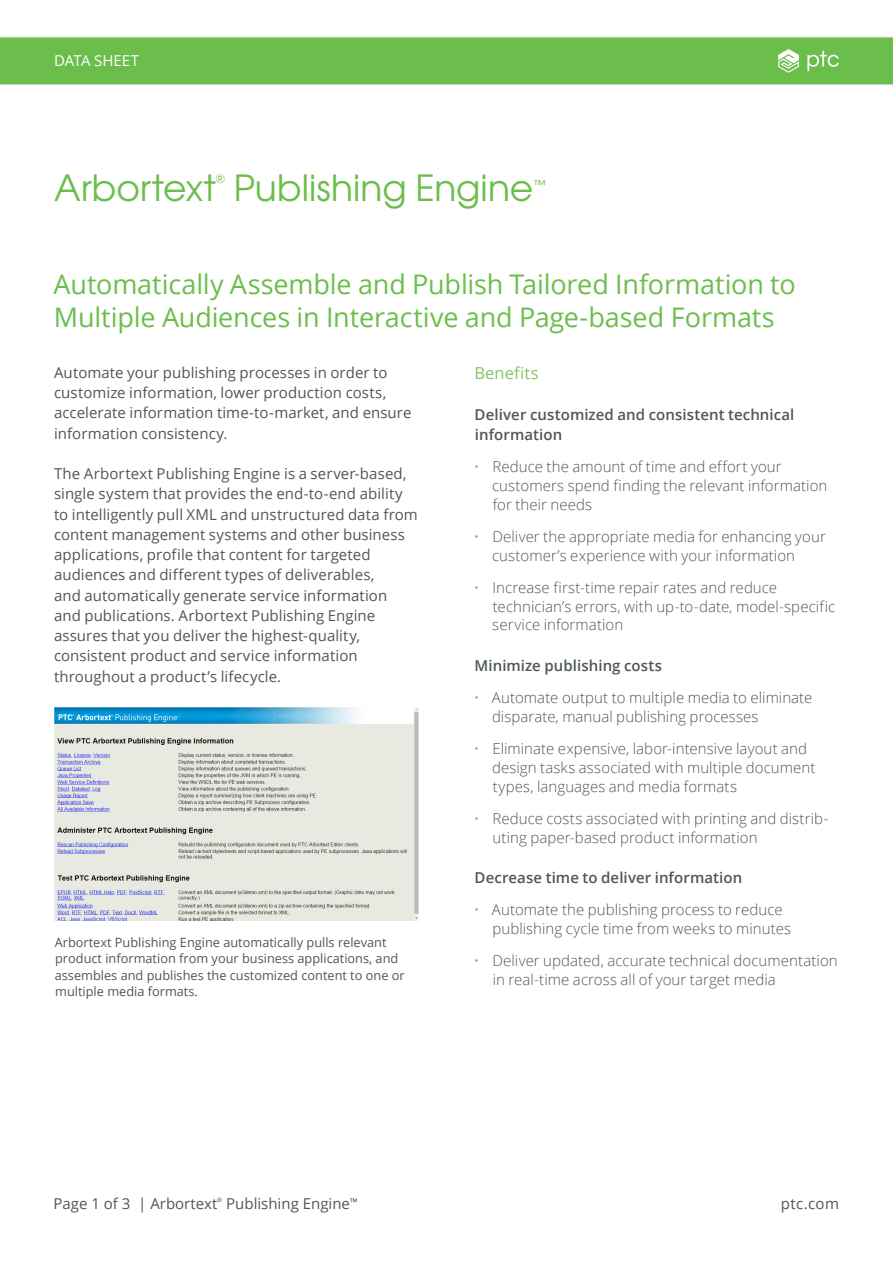
<style>
.page{position:relative;width:893px;height:1263px;background:#fff}
.page>*{position:absolute;margin:0;border:0;box-sizing:border-box;transform-origin:0 0}
._1__Headline{font:36px "Te X Gyre Adventor";color:#6cbe4c}
._3__Introduction{font:27px/33px "Open Sans";letter-spacing:-.005em;color:#6cbe4c}
._3__Text_Subhead_1{font:16.5px "Open Sans";letter-spacing:.01em;color:#82c663}
.t1{font:300 15px/18.8px "Open Sans";letter-spacing:.005em;color:#4e5758}
._4__Text_Body{font:15px/20.2px "Open Sans";letter-spacing:.005em;color:#4e5758}
._3__Text_Subhead_2{font:600 15px/20.2px "Open Sans";letter-spacing:.005em;color:#4e5758}
.t2{font:15px "Open Sans";color:#fff}
._6__Caption{font:12.75px/16.5px "Open Sans";color:#4e5758}
._1__Headline-2{font:12.3px "Te X Gyre Adventor";color:#6cbe4c}
.t3{font:6.15px "Open Sans";color:#4e5758}
.s1{color:#6cbe4c}
</style>
<div class="page">
<div style="left:0;top:37px;width:893px;height:48px;background:#6cbe4c"></div>
<img style="left:54px;top:708px;width:365px;height:212px">
<p class="t2" style="left:54px;top:50px;width:87px">DATA SHEET</p>
<p class="_1__Headline" style="left:54px;top:159px;width:163px">Arbortext</p>
<p class="_1__Headline-2" style="left:216px;top:168px;width:11px">®</p>
<p class="_1__Headline" style="left:234px;top:159px;width:301px">Publishing Engine</p>
<p class="_1__Headline-2" style="left:534px;top:174px;width:14px">™</p>
<p class="_3__Introduction" style="left:53px;top:267px;width:744px">Automatically Assemble and Publish Tailored Information to<br>Multiple Audiences in Interactive and Page-based Formats</p>
<p class="_4__Text_Body" style="left:54px;top:362px;width:359px">Automate your publishing processes in order to customize information, lower production costs, accelerate information time-to-market, and ensure information consistency.</p>
<p class="_4__Text_Body" style="left:54px;top:463px;width:365px">The Arbortext Publishing Engine is a server-based, single system that provides the end-to-end ability to intelligently pull XML and unstructured data from content management systems and other business applications, profile that content for targeted audiences and different types of deliverables,<br>and automatically generate service information and publications. Arbortext Publishing Engine assures that you deliver the highest-quality, consistent product and service information throughout a product’s lifecycle.</p>
<p class="_3__Text_Subhead_1" style="left:474px;top:362px;width:66px">Benefits</p>
<p class="_3__Text_Subhead_2" style="left:475px;top:404px;width:321px">Deliver customized and consistent technical information</p>
<p class="t1" style="left:492px;top:457px;width:337px;text-indent:-18px"><span class="s1">•</span> Reduce the amount of time and effort your customers spend finding the relevant information for their needs</p>
<p class="t1" style="left:492px;top:527px;width:335px;text-indent:-18px"><span class="s1">•</span> Deliver the appropriate media for enhancing your customer’s experience with your information</p>
<p class="t1" style="left:492px;top:578px;width:345px;text-indent:-19px"><span class="s1">•</span> Increase first-time repair rates and reduce technician’s errors, with up-to-date, model-specific service information</p>
<p class="_3__Text_Subhead_2" style="left:475px;top:655px;width:189px">Minimize publishing costs</p>
<p class="t1" style="left:492px;top:688px;width:322px;text-indent:-18px"><span class="s1">•</span> Automate output to multiple media to eliminate disparate, manual publishing processes</p>
<p class="t1" style="left:492px;top:739px;width:325px;text-indent:-18px"><span class="s1">•</span> Eliminate expensive, labor-intensive layout and design tasks associated with multiple document types, languages and media formats</p>
<p class="t1" style="left:492px;top:809px;width:337px;text-indent:-19px"><span class="s1">•</span> Reduce costs associated with printing and distrib&shy;uting paper-based product information</p>
<p class="_3__Text_Subhead_2" style="left:475px;top:867px;width:269px">Decrease time to deliver information</p>
<p class="t1" style="left:492px;top:900px;width:300px;text-indent:-19px"><span class="s1">•</span> Automate the publishing process to reduce publishing cycle time from weeks to minutes</p>
<p class="t1" style="left:493px;top:951px;width:346px;text-indent:-19px"><span class="s1">•</span> Deliver updated, accurate technical documentation in real-time across all of your target media</p>
<p class="_6__Caption" style="left:55px;top:933px;width:351px">Arbortext Publishing Engine automatically pulls relevant product information from your business applications, and assembles and publishes the customized content to one or multiple media formats.</p>
<p class="_4__Text_Body" style="left:53px;top:1193px;width:165px">Page 1 of 3 | Arbortext</p>
<p class="t3" style="left:217px;top:1196px;width:7px">®</p>
<p class="_4__Text_Body" style="left:226px;top:1193px;width:133px">Publishing Engine<sup>™</sup></p>
<p class="_4__Text_Body" style="left:781px;top:1193px;width:60px">ptc.com</p>
</div>
